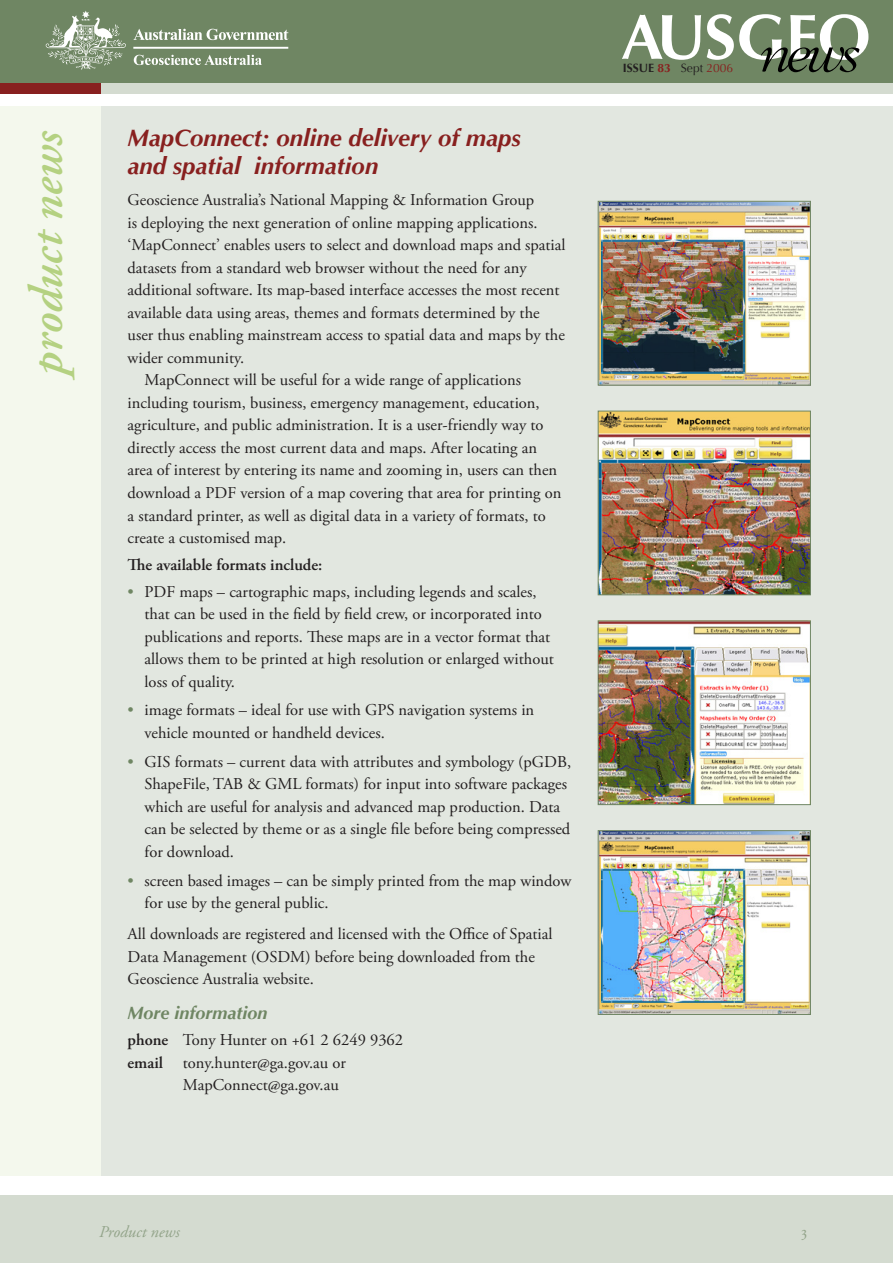
<style>
.page{position:relative;width:893px;height:1263px;background:#fff}
.page>*{position:absolute;margin:0;border:0;box-sizing:border-box;transform-origin:0 0}
.t1{font:italic 600 48px "Adobe Garamond Pro";color:#b4d181}
.H1_Product_News_Head{font:italic 700 24px/28.8px "Optima";color:#88201f}
.H4_in_brief{font:italic 700 18px "Optima";color:#6f8663}
.body_first_para{font:16.5px/22.5px "Adobe Garamond Pro";color:#231f20}
.bullets{font:16.5px/22.5px "Adobe Garamond Pro";color:#231f20}
.body{font:16.5px/22.5px "Adobe Garamond Pro";color:#231f20}
.bullet_last{font:16.5px/22.5px "Adobe Garamond Pro";color:#231f20}
.information{font:16.5px "Adobe Garamond Pro";color:#231f20}
.body_no_indent{font:600 16.5px "Adobe Garamond Pro";color:#231f20}
.t2{font:italic 16.5px "Adobe Garamond Pro";color:#93a48a}
.t3{font:16.5px "Adobe Garamond Pro";color:#6f8663}
.t4{font:700 12px "Optima";color:#231f20}
.s1{font-weight:600}
.s2{color:#88201f}
.s3{font-weight:400}
.s4{font-weight:400;color:#88201f}
</style>
<div class="page">
<div style="left:0;top:13px;width:893px;height:81px;background:#d4dbd0"></div>
<div style="left:0;top:12px;width:101px;height:81px;background:#88201f"></div>
<div style="left:0;top:0;width:893px;height:82px;background:#6f8663"></div>
<svg style="left:133px;top:29px;width:155px;height:11px"></svg>
<svg style="left:46px;top:11px;width:80px;height:59px"></svg>
<hr style="left:133px;top:47px;width:155px;height:2px;background:#fff">
<svg style="left:134px;top:55px;width:128px;height:10px"></svg>
<div style="left:0;top:1195px;width:893px;height:68px;background:#d4dbd0"></div>
<div style="left:101px;top:106px;width:792px;height:1070px;background:#e2e7e0"></div>
<div style="left:0;top:106px;width:101px;height:1070px;background:#f4f8ed"></div>
<img style="left:600px;top:203px;width:209px;height:180px">
<div style="left:598px;top:201px;width:213px;height:184px;border:1px solid #6f8663"></div>
<img style="left:600px;top:413px;width:209px;height:180px">
<div style="left:598px;top:411px;width:213px;height:184px;border:1px solid #6f8663"></div>
<img style="left:600px;top:622px;width:209px;height:181px">
<div style="left:598px;top:620px;width:213px;height:185px;border:1px solid #6f8663"></div>
<img style="left:600px;top:832px;width:209px;height:181px">
<div style="left:598px;top:830px;width:213px;height:185px;border:1px solid #6f8663"></div>
<svg style="left:622px;top:15px;width:79px;height:45px"></svg>
<svg style="left:707px;top:14px;width:161px;height:58px"></svg>
<p class="t1" style="left:19px;top:375px;width:246px;rotate:-90deg">product news</p>
<p class="H1_Product_News_Head" style="left:128px;top:123px;width:395px">MapConnect: online delivery of maps and spatial information</p>
<p class="body_first_para" style="left:128px;top:190px;width:440px">Geoscience Australia’s National Mapping &amp; Information Group<br>is deploying the next generation of online mapping applications. ‘MapConnect’ enables users to select and download maps and spatial datasets from a standard web browser without the need for any additional software. Its map-based interface accesses the most recent available data using areas, themes and formats determined by the user thus enabling mainstream access to spatial data and maps by the wider community.</p>
<p class="body" style="left:128px;top:370px;width:435px;text-indent:17px">MapConnect will be useful for a wide range of applications including tourism, business, emergency management, education, agriculture, and public administration. It is a user-friendly way to directly access the most current data and maps. After locating an area of interest by entering its name and zooming in, users can then download a PDF version of a map covering that area for printing on a standard printer, as well as digital data in a variety of formats, to create a customised map.</p>
<p class="body_no_indent" style="left:128px;top:555px;width:196px">The available formats include:</p>
<p class="bullets" style="left:145px;top:581px;width:411px">PDF maps – cartographic maps, including legends and scales, that can be used in the field by field crew, or incorporated into publications and reports. These maps are in a vector format that allows them to be printed at high resolution or enlarged without loss of quality.</p>
<p class="bullets" style="left:145px;top:699px;width:391px">image formats – ideal for use with GPS navigation systems in vehicle mounted or handheld devices.</p>
<p class="bullets" style="left:145px;top:751px;width:428px">GIS formats – current data with attributes and symbology (pGDB, ShapeFile, TAB &amp; GML formats) for input into software packages which are useful for analysis and advanced map production. Data can be selected by theme or as a single file before being compressed for download.</p>
<p class="bullet_last" style="left:145px;top:870px;width:428px">screen based images – can be simply printed from the map window for use by the general public.</p>
<p class="body_first_para" style="left:128px;top:923px;width:426px">All downloads are registered and licensed with the Office of Spatial<br>Data Management (OSDM) before being downloaded from the<br>Geoscience Australia website.</p>
<p class="H4_in_brief" style="left:128px;top:1002px;width:142px">More information</p>
<p class="information" style="left:128px;top:1030px;width:277px"><span class="s1">phone</span> Tony Hunter on +61 2 6249 9362</p>
<p class="information" style="left:128px;top:1053px;width:220px"><span class="s1">email</span> tony.hunter@ga.gov.au or</p>
<p class="information" style="left:183px;top:1075px;width:157px">MapConnect@ga.gov.au</p>
<p class="t3" style="left:128px;top:581px;width:8px">•</p>
<p class="t3" style="left:128px;top:700px;width:8px">•</p>
<p class="t3" style="left:128px;top:752px;width:8px">•</p>
<p class="t3" style="left:128px;top:870px;width:8px">•</p>
<p class="t2" style="left:99px;top:1221px;width:82px">Product news</p>
<p class="t4" style="left:623px;top:61px;width:112px">ISSUE <span class="s2">83</span> <span class="s3">Sept</span> <span class="s4">2006</span></p>
</div>
